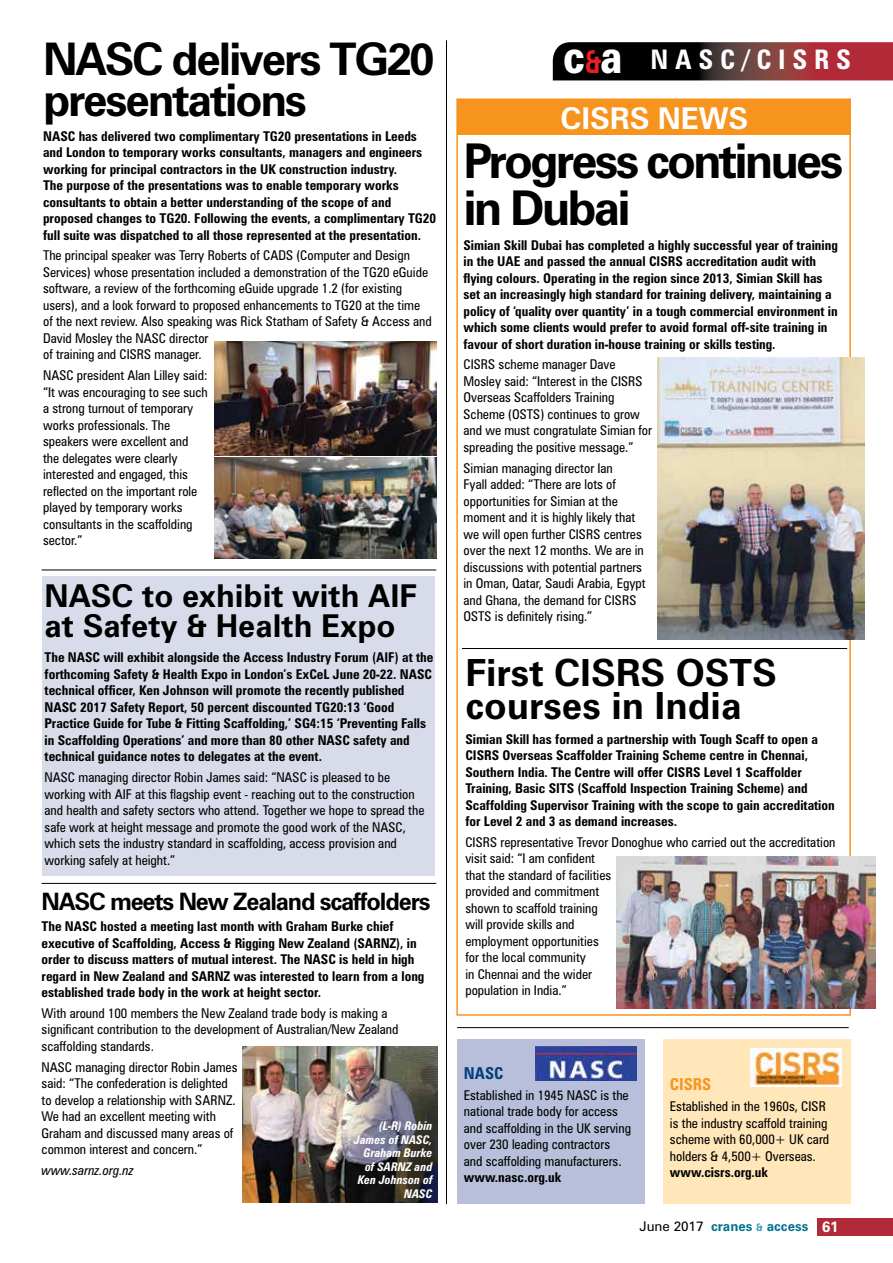
<style>
.page{position:relative;width:893px;height:1263px;background:#fff}
.page>*{position:absolute;margin:0;border:0;box-sizing:border-box;transform-origin:0 0}
.t1{font:700 48px/46.5px "Zurich BT";letter-spacing:-.06em;color:#000}
.t2{font:700 45px/40.5px "Zurich BT";letter-spacing:-.05em;color:#000}
.t3{font:700 37.5px/33px "Zurich BT";color:#000}
.t4{font:700 31.5px/30px "Zurich BT";color:#000}
.t5{font:700 30px "Zurich BT";color:#fff}
.t6{font:700 condensed 27px "Zurich BT";letter-spacing:.25em;color:#fff}
.t7{font:700 24px "Zurich BT";letter-spacing:-.05em;color:#000}
.t8{font:700 condensed 16.5px "Zurich BT";color:#f7941e}
.t9{font:700 condensed 16.5px "Zurich BT";color:#003e7e}
.t10{font:condensed 13.5px/16.5px "Zurich BT";color:#000}
.t11{font:700 condensed 13.5px/16.5px "Zurich BT";color:#000}
.t12{font:700 13.5px "Zurich BT";color:#00728f}
.t13{font:italic condensed 13.5px "Zurich BT";color:#000}
.t14{font:italic 700 condensed 12px/13.5px "Zurich BT";color:#fff;text-align:right}
.s1{font-weight:900;font-stretch:normal;font-size:45.9px}
.s2{font-stretch:normal;font-size:31.65px;color:#ed1d24}
.s3{font-weight:400;color:#000}
.s4{font-size:10.5px;color:#3c9db6}
.s5{font-size:15px;color:#fff}
</style>
<div class="page">
<div style="left:43px;top:576px;width:392px;height:299px;background:#d8dcea"></div>
<div style="left:663px;top:1040px;width:187px;height:164px;background:#ffe7b9"></div>
<svg style="left:553px;top:42px;width:340px;height:38px;background:#512023"></svg>
<hr style="left:446px;top:40px;width:1px;height:1164px;background:#000">
<div style="left:818px;top:1219px;width:75px;height:17px;background:#b22a37"></div>
<div style="left:457px;top:1040px;width:187px;height:164px;background:#b8bfda"></div>
<hr style="left:457px;top:1027px;width:392px;height:1px;background:#000">
<div style="left:750px;top:1048px;width:92px;height:38px;background:#fff"></div>
<img style="left:750px;top:1048px;width:92px;height:37px">
<img style="left:617px;top:856px;width:259px;height:152px">
<img style="left:536px;top:1047px;width:100px;height:33px">
<img style="left:242px;top:1046px;width:195px;height:156px">
<img style="left:658px;top:357px;width:207px;height:282px">
<img style="left:214px;top:341px;width:222px;height:114px">
<img style="left:214px;top:457px;width:223px;height:101px">
<div style="left:457px;top:99px;width:393px;height:36px;background:#f7941e"></div>
<hr style="left:462px;top:648px;width:385px;height:1px;background:#000">
<hr style="left:42px;top:570px;width:394px;height:1px;background:#000">
<hr style="left:42px;top:883px;width:394px;height:1px;background:#000">
<h2 class="t2" style="left:43px;top:38px;width:393px">NASC delivers TG20 presentations</h2>
<p class="t11" style="left:43px;top:127px;width:394px">NASC has delivered two complimentary TG20 presentations in Leeds and London to temporary works consultants, managers and engineers working for principal contractors in the UK construction industry.<br>The purpose of the presentations was to enable temporary works consultants to obtain a better understanding of the scope of and proposed changes to TG20. Following the events, a complimentary TG20 full suite was dispatched to all those represented at the presentation.</p>
<p class="t10" style="left:43px;top:247px;width:390px">The principal speaker was Terry Roberts of CADS (Computer and Design Services) whose presentation included a demonstration of the TG20 eGuide software, a review of the forthcoming eGuide upgrade 1.2 (for existing users), and a look forward to proposed enhancements to TG20 at the time of the next review. Also speaking was Rick Statham of Safety &amp; Access and David Mosley the NASC director<br>of training and CISRS manager.</p>
<p class="t10" style="left:43px;top:367px;width:166px">NASC president Alan Lilley said: “It was encouraging to see such a strong turnout of temporary works professionals. The speakers were excellent and the delegates were clearly interested and engaged, this reflected on the important role played by temporary works consultants in the scaffolding sector.”</p>
<h3 class="t4" style="left:45px;top:581px;width:374px">NASC to exhibit with AIF at Safety &amp; Health Expo</h3>
<p class="t11" style="left:45px;top:649px;width:390px">The NASC will exhibit alongside the Access Industry Forum (AIF) at the forthcoming Safety &amp; Health Expo in London’s ExCeL June 20-22. NASC technical officer, Ken Johnson will promote the recently published NASC 2017 Safety Report, 50 percent discounted TG20:13 ‘Good Practice Guide for Tube &amp; Fitting Scaffolding,’ SG4:15 ‘Preventing Falls in Scaffolding Operations’ and more than 80 other NASC safety and technical guidance notes to delegates at the event.</p>
<p class="t10" style="left:45px;top:769px;width:381px">NASC managing director Robin James said: “NASC is pleased to be working with AIF at this flagship event - reaching out to the construction and health and safety sectors who attend. Together we hope to spread the safe work at height message and promote the good work of the NASC, which sets the industry standard in scaffolding, access provision and working safely at height.”</p>
<h3 class="t7" style="left:42px;top:887px;width:390px">NASC meets New Zealand scaffolders</h3>
<p class="t11" style="left:42px;top:918px;width:384px">The NASC hosted a meeting last month with Graham Burke chief executive of Scaffolding, Access &amp; Rigging New Zealand (SARNZ), in order to discuss matters of mutual interest. The NASC is held in high regard in New Zealand and SARNZ was interested to learn from a long established trade body in the work at height sector.</p>
<p class="t10" style="left:42px;top:1005px;width:358px">With around 100 members the New Zealand trade body is making a significant contribution to the development of Australian/New Zealand scaffolding standards.</p>
<p class="t10" style="left:42px;top:1058px;width:197px">NASC managing director Robin James said: “The confederation is delighted to develop a relationship with SARNZ.<br>We had an excellent meeting with Graham and discussed many areas of common interest and concern.”</p>
<p class="t13" style="left:42px;top:1162px;width:94px">www.sarnz.org.nz</p>
<p class="t14" style="left:354px;top:1119px;width:80px">(L-R) Robin<br>James of NASC,<br>Graham Burke of SARNZ and<br>Ken Johnson of<br>NASC</p>
<h3 class="t6" style="left:563px;top:43px;width:289px"><span class="s1">c</span><span class="s2">&amp;</span><span class="s1">a</span> NASC/CISRS</h3>
<h3 class="t5" style="left:560px;top:100px;width:189px">CISRS NEWS</h3>
<h1 class="t1" style="left:463px;top:137px;width:381px">Progress continues in Dubai</h1>
<p class="t11" style="left:463px;top:236px;width:376px">Simian Skill Dubai has completed a highly successful year of training in the UAE and passed the annual CISRS accreditation audit with flying colours. Operating in the region since 2013, Simian Skill has set an increasingly high standard for training delivery, maintaining a policy of ‘quality over quantity’ in a tough commercial environment in which some clients would prefer to avoid formal off-site training in favour of short duration in-house training or skills testing.</p>
<p class="t10" style="left:463px;top:356px;width:190px">CISRS scheme manager Dave<br>Mosley said: “Interest in the CISRS<br>Overseas Scaffolders Training<br>Scheme (OSTS) continues to grow and we must congratulate Simian for spreading the positive message.”</p>
<p class="t10" style="left:463px;top:459px;width:184px">Simian managing director Ian<br>Fyall added: “There are lots of opportunities for Simian at the moment and it is highly likely that we will open further CISRS centres over the next 12 months. We are in discussions with potential partners in Oman, Qatar, Saudi Arabia, Egypt and Ghana, the demand for CISRS<br>OSTS is definitely rising.”</p>
<h3 class="t3" style="left:465px;top:655px;width:313px">First CISRS OSTS courses in India</h3>
<p class="t11" style="left:465px;top:730px;width:371px">Simian Skill has formed a partnership with Tough Scaff to open a CISRS Overseas Scaffolder Training Scheme centre in Chennai, Southern India. The Centre will offer CISRS Level 1 Scaffolder Training, Basic SITS (Scaffold Inspection Training Scheme) and Scaffolding Supervisor Training with the scope to gain accreditation for Level 2 and 3 as demand increases.</p>
<p class="t10" style="left:465px;top:834px;width:372px">CISRS representative Trevor Donoghue who carried out the accreditation visit said: “I am confident<br>that the standard of facilities<br>provided and commitment<br>shown to scaffold training<br>will provide skills and<br>employment opportunities<br>for the local community<br>in Chennai and the wider<br>population in India.”</p>
<p class="t9" style="left:464px;top:1063px;width:41px">NASC</p>
<p class="t10" style="left:464px;top:1086px;width:169px">Established in 1945 NASC is the national trade body for access and scaffolding in the UK serving over 230 leading contractors and scaffolding manufacturers.</p>
<p class="t11" style="left:464px;top:1169px;width:99px">www.nasc.org.uk</p>
<p class="t8" style="left:670px;top:1074px;width:43px">CISRS</p>
<p class="t10" style="left:670px;top:1098px;width:161px">Established in the 1960s, CISR is the industry scaffold training scheme with 60,000+ UK card holders &amp; 4,500+ Overseas.</p>
<p class="t11" style="left:670px;top:1164px;width:100px">www.cisrs.org.uk</p>
<p class="t12" style="left:639px;top:1218px;width:201px"><span class="s3">June 2017</span> cranes <span class="s4">&amp;</span> access <span class="s5">61</span></p>
</div>
